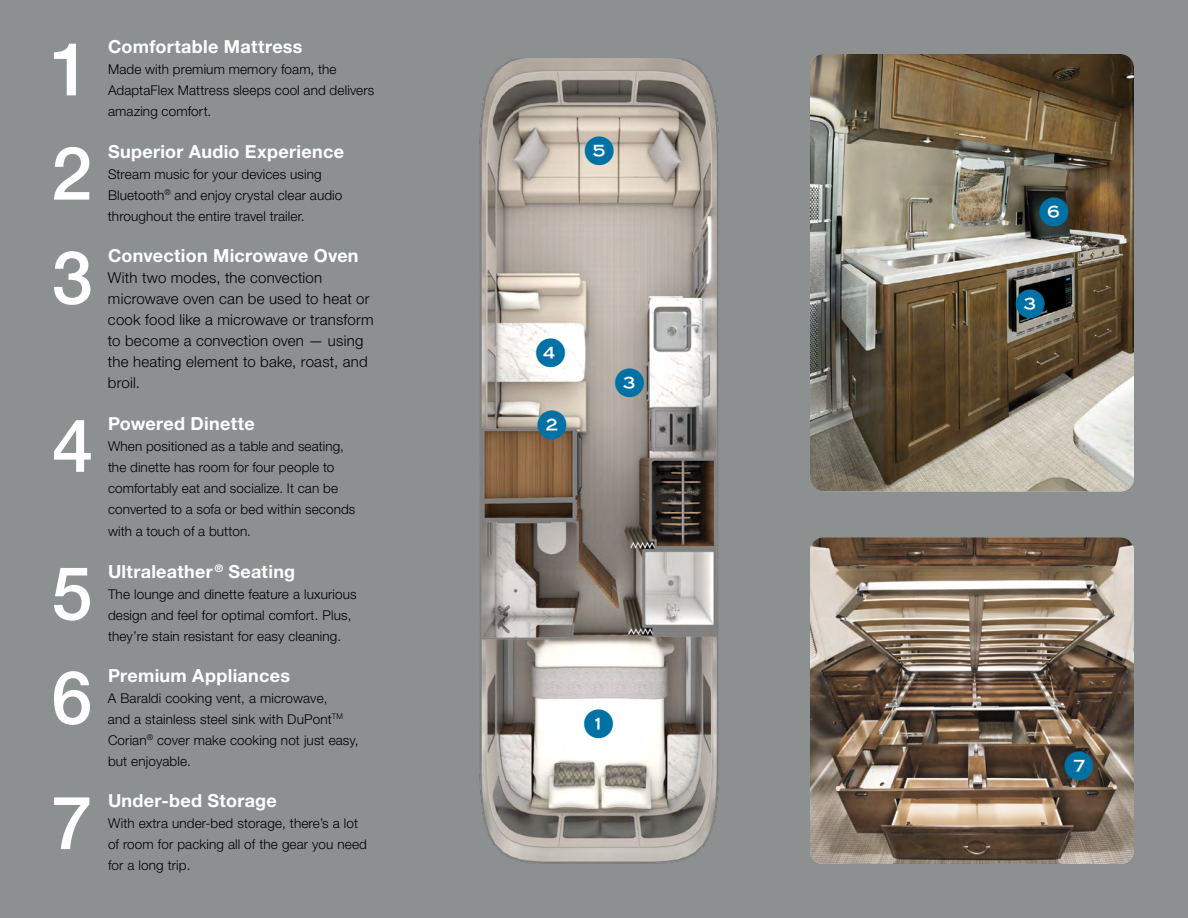
<style>
.page{position:relative;width:1188px;height:918px;background:#8d9091}
.page>*{position:absolute;margin:0;border:0;box-sizing:border-box;transform-origin:0 0}
.t1{font:500 73.8px "Helvetica Neue LT Std";color:#fff}
.t2{font:700 18px "Helvetica Neue LT Std";letter-spacing:.015em;color:#fff}
.t3{font:300 15px/21px "Helvetica Neue LT Std";letter-spacing:.015em;color:#000}
.t4{font:300 13.5px/21px "Helvetica Neue LT Std";letter-spacing:.01em;color:#000}
</style>
<div class="page">
<img style="left:810px;top:54px;width:324px;height:437px">
<img style="left:810px;top:537px;width:324px;height:327px">
<img style="left:479px;top:58px;width:240px;height:806px">
<svg style="left:584px;top:710px;width:29px;height:28px"></svg>
<svg style="left:537px;top:410px;width:29px;height:29px"></svg>
<svg style="left:585px;top:136px;width:29px;height:29px"></svg>
<svg style="left:1040px;top:198px;width:28px;height:28px"></svg>
<svg style="left:1065px;top:752px;width:28px;height:28px"></svg>
<svg style="left:615px;top:368px;width:29px;height:29px"></svg>
<svg style="left:536px;top:338px;width:29px;height:29px"></svg>
<svg style="left:1016px;top:289px;width:29px;height:29px"></svg>
<h1 class="t1" style="left:50px;top:25px;width:43px">1</h1>
<h2 class="t2" style="left:108px;top:36px;width:196px">Comfortable Mattress</h2>
<p class="t4" style="left:108px;top:59px;width:268px">Made with premium memory foam, the<br>AdaptaFlex Mattress sleeps cool and delivers amazing comfort.</p>
<h1 class="t1" style="left:51px;top:129px;width:43px">2</h1>
<h2 class="t2" style="left:108px;top:140px;width:238px">Superior Audio Experience</h2>
<p class="t4" style="left:108px;top:163px;width:236px">Stream music for your devices using<br>Bluetooth<sup>®</sup> and enjoy crystal clear audio throughout the entire travel trailer.</p>
<h1 class="t1" style="left:52px;top:234px;width:43px">3</h1>
<h2 class="t2" style="left:108px;top:244px;width:252px">Convection Microwave Oven</h2>
<p class="t3" style="left:108px;top:267px;width:267px">With two modes, the convection microwave oven can be used to heat or cook food like a microwave or transform to become a convection oven — using the heating element to bake, roast, and broil.</p>
<h1 class="t1" style="left:52px;top:402px;width:43px">4</h1>
<h2 class="t2" style="left:108px;top:412px;width:148px">Powered Dinette</h2>
<p class="t4" style="left:108px;top:435px;width:249px">When positioned as a table and seating, the dinette has room for four people to comfortably eat and socialize. It can be converted to a sofa or bed within seconds</p>
<p class="t4" style="left:108px;top:521px;width:144px">with a touch of a button.</p>
<h1 class="t1" style="left:51px;top:549px;width:43px">5</h1>
<h2 class="t2" style="left:108px;top:560px;width:189px">Ultraleather<sup>®</sup> Seating</h2>
<p class="t4" style="left:108px;top:583px;width:250px">The lounge and dinette feature a luxurious design and feel for optimal comfort. Plus, they’re stain resistant for easy cleaning.</p>
<h1 class="t1" style="left:51px;top:654px;width:43px">6</h1>
<h2 class="t2" style="left:108px;top:664px;width:184px">Premium Appliances</h2>
<p class="t4" style="left:108px;top:687px;width:252px">A Baraldi cooking vent, a microwave,<br>and a stainless steel sink with DuPont<sup>TM </sup>Corian<sup>®</sup> cover make cooking not just easy, but enjoyable.</p>
<h1 class="t1" style="left:51px;top:779px;width:43px">7</h1>
<h2 class="t2" style="left:108px;top:790px;width:170px">Under-bed Storage</h2>
<p class="t4" style="left:108px;top:813px;width:260px">With extra under-bed storage, there’s a lot of room for packing all of the gear you need for a long trip.</p>
</div>
